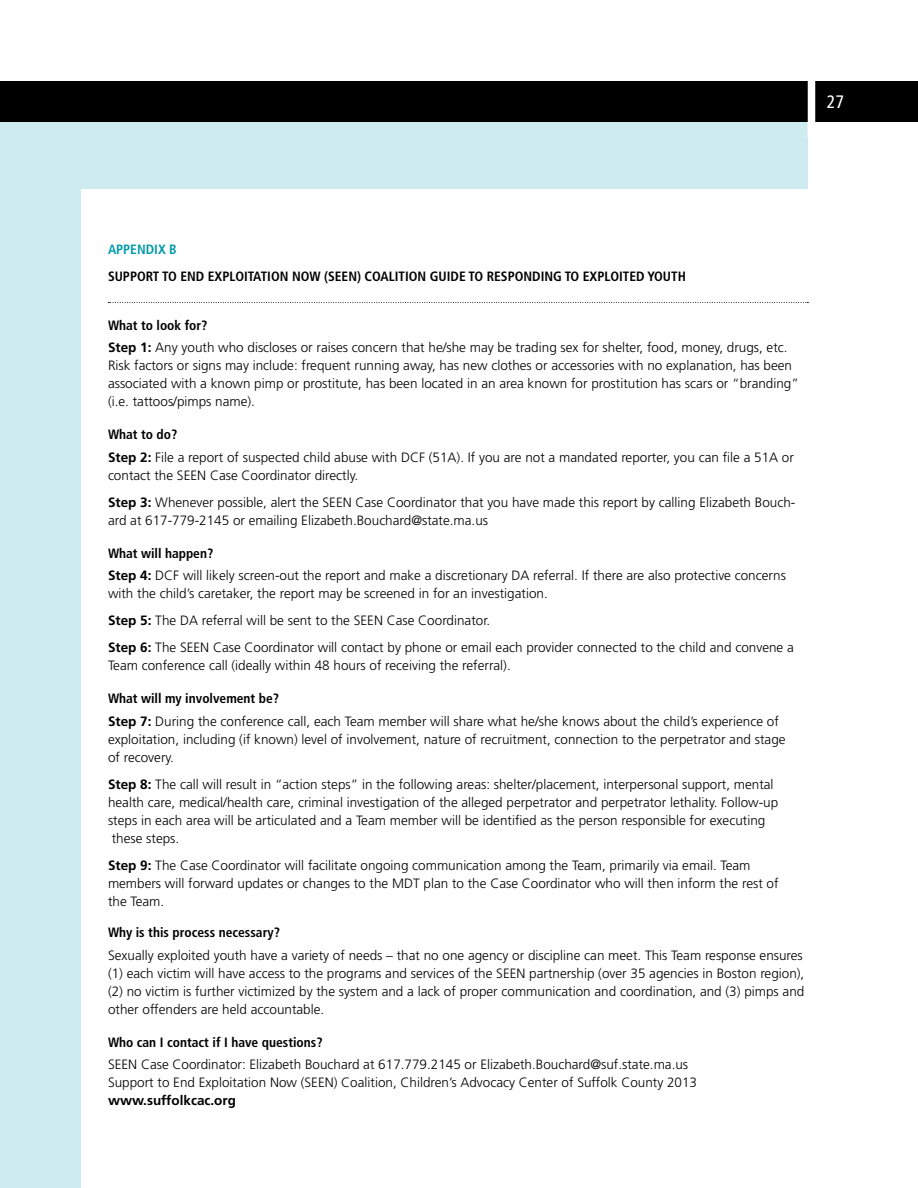
<style>
.page{position:relative;width:918px;height:1188px;background:#fff}
.page>*{position:absolute;margin:0;border:0;box-sizing:border-box;transform-origin:0 0}
.t1{font:condensed 18px "Frutiger";color:#fff}
.t2{font:300 13.5px/18px "Frutiger";color:#000}
.t3{font:700 condensed 13.5px "Frutiger";color:#000}
.t4{font:700 13.5px "Frutiger";color:#000}
.t5{font:700 condensed 13.5px "Frutiger";color:#09a}
.s1{font-weight:700;font-stretch:condensed}
.s2{font-weight:700}
</style>
<div class="page">
<div style="left:0;top:95px;width:808px;height:1093px;background:#ceebef"></div>
<div style="left:81px;top:189px;width:757px;height:999px;background:#fff"></div>
<div style="left:0;top:81px;width:918px;height:41px;background:#000"></div>
<div style="left:808px;top:67px;width:7px;height:70px;background:#fff"></div>
<svg style="left:108px;top:302px;width:700px;height:1px"></svg>
<h1 class="t1" style="left:827px;top:91px;width:19px">27</h1>
<p class="t5" style="left:108px;top:242px;width:70px">APPENDIX B</p>
<p class="t3" style="left:108px;top:269px;width:579px">SUPPORT TO END EXPLOITATION NOW (SEEN) COALITION GUIDE TO RESPONDING TO EXPLOITED YOUTH</p>
<p class="t2" style="left:108px;top:314px;width:681px;line-height:22.5px"><span class="s1">What to look for?<br></span><span class="s2">Step 1:</span> Any youth who discloses or raises concern that he/she may be trading sex for shelter, food, money, drugs, etc.</p>
<p class="t2" style="left:108px;top:357px;width:692px">Risk factors or signs may include: frequent running away, has new clothes or accessories with no explanation, has been associated with a known pimp or prostitute, has been located in an area known for prostitution has scars or “branding” (i.e. tattoos/pimps name).</p>
<p class="t2" style="left:108px;top:424px;width:687px;line-height:22.5px"><span class="s1">What to do?<br></span><span class="s2">Step 2:</span> File a report of suspected child abuse with DCF (51A). If you are not a mandated reporter, you can file a 51A or</p>
<p class="t2" style="left:108px;top:462px;width:689px;line-height:27px">contact the SEEN Case Coordinator directly.<br><span class="s2">Step 3:</span> Whenever possible, alert the SEEN Case Coordinator that you have made this report by calling Elizabeth Bouch-</p>
<p class="t2" style="left:108px;top:511px;width:382px">ard at 617-779-2145 or emailing Elizabeth.Bouchard@state.ma.us</p>
<p class="t2" style="left:108px;top:542px;width:680px;line-height:22.5px"><span class="s1">What will happen?<br></span><span class="s2">Step 4:</span> DCF will likely screen-out the report and make a discretionary DA referral. If there are also protective concerns</p>
<p class="t2" style="left:108px;top:580px;width:687px;line-height:27px">with the child’s caretaker, the report may be screened in for an investigation.<br><span class="s2">Step 5:</span> The DA referral will be sent to the SEEN Case Coordinator.<br><span class="s2">Step 6:</span> The SEEN Case Coordinator will contact by phone or email each provider connected to the child and convene a</p>
<p class="t2" style="left:108px;top:657px;width:404px">Team conference call (ideally within 48 hours of receiving the referral).</p>
<p class="t2" style="left:108px;top:688px;width:672px;line-height:22.5px"><span class="s1">What will my involvement be?<br></span><span class="s2">Step 7:</span> During the conference call, each Team member will share what he/she knows about the child’s experience of</p>
<p class="t2" style="left:108px;top:730px;width:679px">exploitation, including (if known) level of involvement, nature of recruitment, connection to the perpetrator and stage of recovery.</p>
<p class="t2" style="left:108px;top:775px;width:672px"><span class="s2">Step 8:</span> The call will result in “action steps” in the following areas: shelter/placement, interpersonal support, mental health care, medical/health care, criminal investigation of the alleged perpetrator and perpetrator lethality. Follow-up steps in each area will be articulated and a Team member will be identified as the person responsible for executing these steps.</p>
<p class="t2" style="left:108px;top:856px;width:672px"><span class="s2">Step 9:</span> The Case Coordinator will facilitate ongoing communication among the Team, primarily via email. Team members will forward updates or changes to the MDT plan to the Case Coordinator who will then inform the rest of the Team.</p>
<p class="t3" style="left:108px;top:925px;width:173px">Why is this process necessary?</p>
<p class="t2" style="left:108px;top:946px;width:698px;text-align:justify">Sexually exploited youth have a variety of needs – that no one agency or discipline can meet. This Team response ensures (1) each victim will have access to the programs and services of the SEEN partnership (over 35 agencies in Boston region), (2) no victim is further victimized by the system and a lack of proper communication and coordination, and (3) pimps and other offenders are held accountable.</p>
<p class="t3" style="left:108px;top:1034px;width:216px">Who can I contact if I have questions?</p>
<p class="t2" style="left:108px;top:1056px;width:591px">SEEN Case Coordinator: Elizabeth Bouchard at 617.779.2145 or Elizabeth.Bouchard@suf.state.ma.us<br>Support to End Exploitation Now (SEEN) Coalition, Children’s Advocacy Center of Suffolk County 2013</p>
<p class="t4" style="left:108px;top:1093px;width:130px">www.suffolkcac.org</p>
</div>
